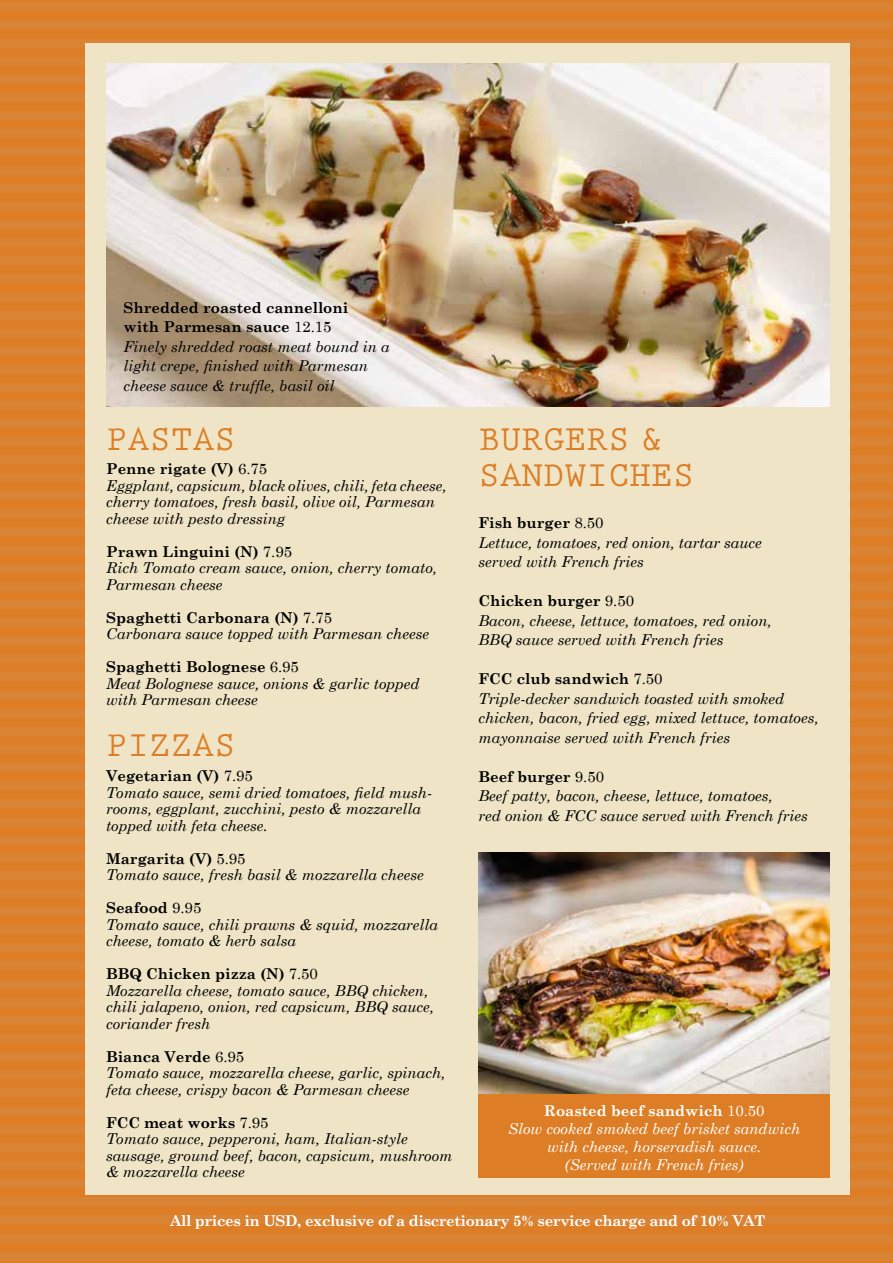
<style>
.page{position:relative;width:893px;height:1263px;background:#dd7e26}
.page>*{position:absolute;margin:0;border:0;box-sizing:border-box;transform-origin:0 0}
.t1{font:700 36px/36px "Prestige Elite Std";color:#dd7e26}
.t2{font:italic 15px/16.5px "Century Schoolbook";color:#000}
.t3{font:italic 15px/18px "Century Schoolbook";color:#fff;text-align:center}
.t4{font:700 15px "Century Schoolbook";letter-spacing:-.025em;color:#fff}
.s1{font-weight:700;font-style:normal}
.s2{font-style:normal}
</style>
<div class="page">
<div style="left:0;top:419px;width:893px;height:8px;background:#d98435"></div>
<div style="left:0;top:437px;width:893px;height:8px;background:#d98435"></div>
<div style="left:0;top:455px;width:893px;height:8px;background:#d98435"></div>
<div style="left:0;top:473px;width:893px;height:9px;background:#d98435"></div>
<div style="left:0;top:491px;width:893px;height:9px;background:#d98435"></div>
<div style="left:0;top:510px;width:893px;height:8px;background:#d98435"></div>
<div style="left:0;top:528px;width:893px;height:8px;background:#d98435"></div>
<div style="left:0;top:546px;width:893px;height:8px;background:#d98435"></div>
<div style="left:0;top:564px;width:893px;height:8px;background:#d98435"></div>
<div style="left:0;top:582px;width:893px;height:8px;background:#d98435"></div>
<div style="left:0;top:600px;width:893px;height:9px;background:#d98435"></div>
<div style="left:0;top:618px;width:893px;height:9px;background:#d98435"></div>
<div style="left:0;top:636px;width:893px;height:9px;background:#d98435"></div>
<div style="left:0;top:655px;width:893px;height:8px;background:#d98435"></div>
<div style="left:0;top:673px;width:893px;height:8px;background:#d98435"></div>
<div style="left:0;top:691px;width:893px;height:8px;background:#d98435"></div>
<div style="left:0;top:709px;width:893px;height:8px;background:#d98435"></div>
<div style="left:0;top:727px;width:893px;height:8px;background:#d98435"></div>
<div style="left:0;top:745px;width:893px;height:9px;background:#d98435"></div>
<div style="left:0;top:763px;width:893px;height:9px;background:#d98435"></div>
<div style="left:0;top:782px;width:893px;height:8px;background:#d98435"></div>
<div style="left:0;top:800px;width:893px;height:8px;background:#d98435"></div>
<div style="left:0;top:818px;width:893px;height:8px;background:#d98435"></div>
<div style="left:0;top:836px;width:893px;height:8px;background:#d98435"></div>
<div style="left:0;top:853px;width:893px;height:8px;background:#d98435"></div>
<div style="left:0;top:871px;width:893px;height:8px;background:#d98435"></div>
<div style="left:0;top:889px;width:893px;height:8px;background:#d98435"></div>
<div style="left:0;top:907px;width:893px;height:9px;background:#d98435"></div>
<div style="left:0;top:925px;width:893px;height:9px;background:#d98435"></div>
<div style="left:0;top:944px;width:893px;height:8px;background:#d98435"></div>
<div style="left:0;top:962px;width:893px;height:8px;background:#d98435"></div>
<div style="left:0;top:980px;width:893px;height:8px;background:#d98435"></div>
<div style="left:0;top:998px;width:893px;height:8px;background:#d98435"></div>
<div style="left:0;top:1016px;width:893px;height:8px;background:#d98435"></div>
<div style="left:0;top:1034px;width:893px;height:9px;background:#d98435"></div>
<div style="left:0;top:1052px;width:893px;height:9px;background:#d98435"></div>
<div style="left:0;top:1070px;width:893px;height:9px;background:#d98435"></div>
<div style="left:0;top:1089px;width:893px;height:8px;background:#d98435"></div>
<div style="left:0;top:1107px;width:893px;height:8px;background:#d98435"></div>
<div style="left:0;top:1125px;width:893px;height:8px;background:#d98435"></div>
<div style="left:0;top:1143px;width:893px;height:8px;background:#d98435"></div>
<div style="left:0;top:1161px;width:893px;height:8px;background:#d98435"></div>
<div style="left:0;top:1179px;width:893px;height:9px;background:#d98435"></div>
<div style="left:0;top:1197px;width:893px;height:9px;background:#d98435"></div>
<div style="left:0;top:1216px;width:893px;height:8px;background:#d98435"></div>
<div style="left:0;top:1234px;width:893px;height:8px;background:#d98435"></div>
<div style="left:0;top:1252px;width:893px;height:8px;background:#d98435"></div>
<div style="left:0;top:3px;width:893px;height:8px;background:#d98435"></div>
<div style="left:0;top:21px;width:893px;height:8px;background:#d98435"></div>
<div style="left:0;top:39px;width:893px;height:8px;background:#d98435"></div>
<div style="left:0;top:57px;width:893px;height:8px;background:#d98435"></div>
<div style="left:0;top:75px;width:893px;height:9px;background:#d98435"></div>
<div style="left:0;top:93px;width:893px;height:9px;background:#d98435"></div>
<div style="left:0;top:111px;width:893px;height:9px;background:#d98435"></div>
<div style="left:0;top:130px;width:893px;height:8px;background:#d98435"></div>
<div style="left:0;top:148px;width:893px;height:8px;background:#d98435"></div>
<div style="left:0;top:166px;width:893px;height:8px;background:#d98435"></div>
<div style="left:0;top:184px;width:893px;height:8px;background:#d98435"></div>
<div style="left:0;top:202px;width:893px;height:8px;background:#d98435"></div>
<div style="left:0;top:220px;width:893px;height:9px;background:#d98435"></div>
<div style="left:0;top:238px;width:893px;height:9px;background:#d98435"></div>
<div style="left:0;top:257px;width:893px;height:8px;background:#d98435"></div>
<div style="left:0;top:275px;width:893px;height:8px;background:#d98435"></div>
<div style="left:0;top:293px;width:893px;height:8px;background:#d98435"></div>
<div style="left:0;top:311px;width:893px;height:8px;background:#d98435"></div>
<div style="left:0;top:329px;width:893px;height:8px;background:#d98435"></div>
<div style="left:0;top:347px;width:893px;height:9px;background:#d98435"></div>
<div style="left:0;top:365px;width:893px;height:9px;background:#d98435"></div>
<div style="left:0;top:383px;width:893px;height:9px;background:#d98435"></div>
<div style="left:0;top:402px;width:893px;height:8px;background:#d98435"></div>
<div style="left:85px;top:43px;width:765px;height:1152px;background:#efe5c6"></div>
<img style="left:107px;top:64px;width:723px;height:342px">
<img style="left:479px;top:852px;width:351px;height:242px">
<div style="left:479px;top:1094px;width:351px;height:84px;background:#dd7e26"></div>
<p class="t2" style="left:124px;top:297px;width:268px;line-height:19.5px"><span class="s1">Shredded roasted cannelloni<br>with Parmesan sauce</span> <span class="s2">12.15<br></span>Finely shredded roast meat bound in a light crepe, finished with Parmesan cheese sauce &amp; truffle, basil oil</p>
<h1 class="t1" style="left:106px;top:421px;width:131px">PASTAS</h1>
<h1 class="t1" style="left:478px;top:421px;width:217px">BURGERS &amp;<br>SANDWICHES</h1>
<p class="t2" style="left:478px;top:513px;width:285px;line-height:19.5px"><span class="s1">Fish burger</span> <span class="s2">8.50<br></span>Lettuce, tomatoes, red onion, tartar sauce served with French fries</p>
<p class="t2" style="left:478px;top:591px;width:295px;line-height:19.5px"><span class="s1">Chicken burger</span> <span class="s2">9.50<br></span>Bacon, cheese, lettuce, tomatoes, red onion,<br>BBQ sauce served with French fries</p>
<p class="t2" style="left:478px;top:669px;width:342px;line-height:19.5px"><span class="s1">FCC club sandwich</span> <span class="s2">7.50<br></span>Triple-decker sandwich toasted with smoked chicken, bacon, fried egg, mixed lettuce, tomatoes, mayonnaise served with French fries</p>
<p class="t2" style="left:478px;top:766px;width:331px;line-height:19.5px"><span class="s1">Beef burger</span> <span class="s2">9.50<br></span>Beef patty, bacon, cheese, lettuce, tomatoes,<br>red onion &amp; FCC sauce served with French fries</p>
<p class="t2" style="left:106px;top:460px;width:342px"><span class="s1">Penne rigate (V)</span> <span class="s2">6.75<br></span>Eggplant, capsicum, black olives, chili, feta cheese, cherry tomatoes, fresh basil, olive oil, Parmesan cheese with pesto dressing</p>
<p class="t2" style="left:106px;top:543px;width:332px"><span class="s1">Prawn Linguini (N)</span> <span class="s2">7.95<br></span>Rich Tomato cream sauce, onion, cherry tomato,<br>Parmesan cheese</p>
<p class="t2" style="left:106px;top:609px;width:324px"><span class="s1">Spaghetti Carbonara (N)</span> <span class="s2">7.75<br></span>Carbonara sauce topped with Parmesan cheese</p>
<p class="t2" style="left:106px;top:658px;width:315px"><span class="s1">Spaghetti Bolognese</span> <span class="s2">6.95<br></span>Meat Bolognese sauce, onions &amp; garlic topped with Parmesan cheese</p>
<h1 class="t1" style="left:106px;top:728px;width:131px">PIZZAS</h1>
<p class="t2" style="left:106px;top:767px;width:327px"><span class="s1">Vegetarian (V)</span> <span class="s2">7.95<br></span>Tomato sauce, semi dried tomatoes, field mush&shy;rooms, eggplant, zucchini, pesto &amp; mozzarella topped with feta cheese.</p>
<p class="t2" style="left:106px;top:850px;width:319px"><span class="s1">Margarita (V)</span> <span class="s2">5.95<br></span>Tomato sauce, fresh basil &amp; mozzarella cheese</p>
<p class="t2" style="left:106px;top:899px;width:334px"><span class="s1">Seafood</span> <span class="s2">9.95<br></span>Tomato sauce, chili prawns &amp; squid, mozzarella cheese, tomato &amp; herb salsa</p>
<p class="t2" style="left:106px;top:965px;width:329px"><span class="s1">BBQ Chicken pizza (N)</span> <span class="s2">7.50<br></span>Mozzarella cheese, tomato sauce, BBQ chicken, chili jalapeno, onion, red capsicum, BBQ sauce, coriander fresh</p>
<p class="t2" style="left:106px;top:1048px;width:341px"><span class="s1">Bianca Verde</span> <span class="s2">6.95<br></span>Tomato sauce, mozzarella cheese, garlic, spinach, feta cheese, crispy bacon &amp; Parmesan cheese</p>
<p class="t2" style="left:106px;top:1114px;width:348px"><span class="s1">FCC meat works</span> <span class="s2">7.95<br></span>Tomato sauce, pepperoni, ham, Italian-style sausage, ground beef, bacon, capsicum, mushroom &amp; mozzarella cheese</p>
<p class="t3" style="left:508px;top:1101px;width:294px"><span class="s1">Roasted beef sandwich</span> <span class="s2">10.50<br></span>Slow cooked smoked beef brisket sandwich with cheese, horseradish sauce.<br>(Served with French fries)</p>
<p class="t4" style="left:170px;top:1211px;width:597px">All prices in USD, exclusive of a discretionary 5% service charge and of 10% VAT</p>
</div>
